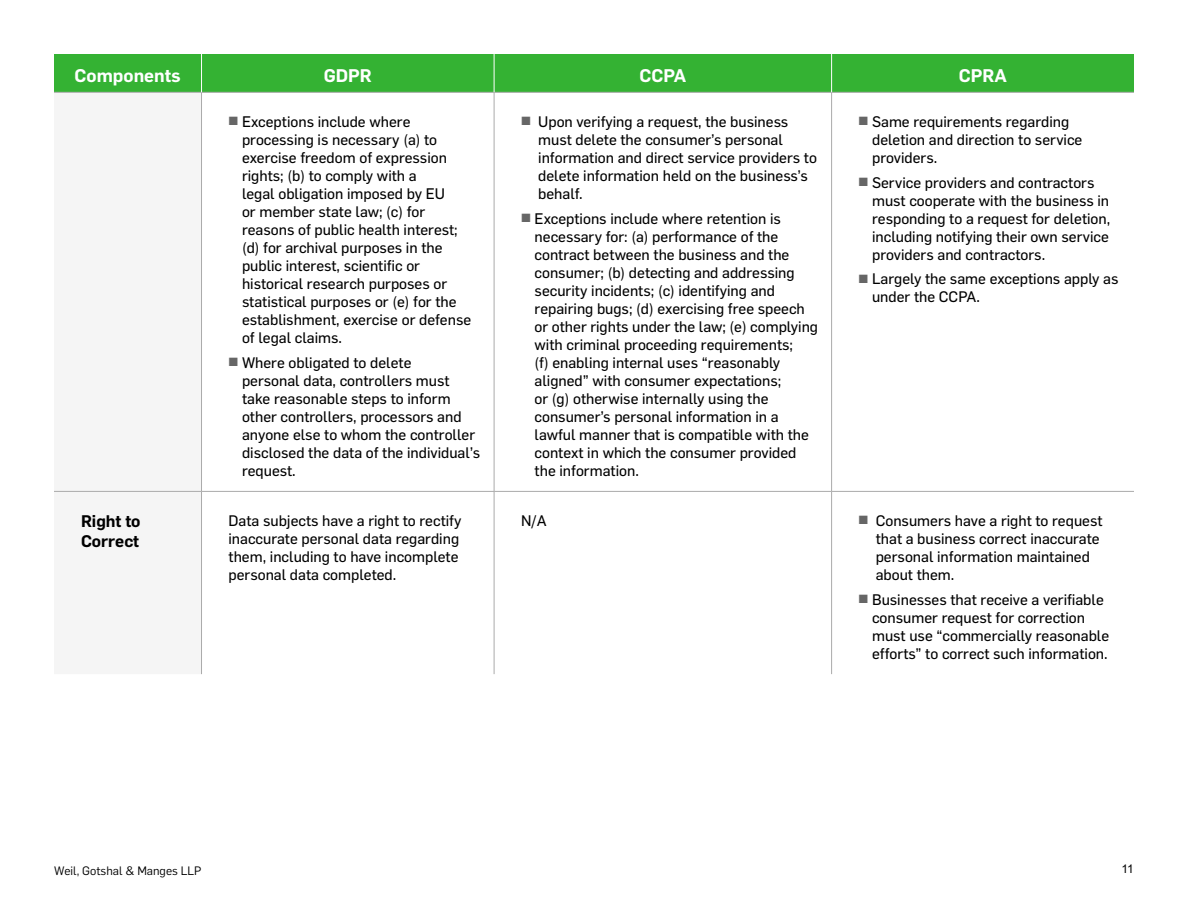
<style>
.page{position:relative;width:1188px;height:918px;background:#fff}
.page>*{position:absolute;margin:0;border:0;box-sizing:border-box;transform-origin:0 0}
.t1{font:600 18px "Flama";color:#fff}
.t2{font:600 16.5px/19.8px "Flama";color:#000}
.t3{font:15px/18px "Flama Basic";color:#000}
.t4{font:12px "Flama";color:#000}
.t5{font:12px "Arial";color:#000}
.s1{color:#666}
</style>
<div class="page">
<div style="left:54px;top:54px;width:1080px;height:38px;background:#34b233"></div>
<hr style="left:54px;top:92px;width:148px;height:1px;background:#aaa">
<hr style="left:202px;top:92px;width:292px;height:1px;background:#aaa">
<hr style="left:201px;top:92px;width:1px;height:399px;background:#aaa">
<hr style="left:494px;top:92px;width:338px;height:1px;background:#aaa">
<hr style="left:494px;top:92px;width:1px;height:399px;background:#aaa">
<hr style="left:832px;top:92px;width:302px;height:1px;background:#aaa">
<hr style="left:831px;top:92px;width:1px;height:399px;background:#aaa">
<hr style="left:54px;top:491px;width:148px;height:1px;background:#aaa">
<hr style="left:202px;top:491px;width:292px;height:1px;background:#aaa">
<hr style="left:201px;top:492px;width:1px;height:182px;background:#aaa">
<hr style="left:494px;top:491px;width:338px;height:1px;background:#aaa">
<hr style="left:494px;top:492px;width:1px;height:182px;background:#aaa">
<hr style="left:832px;top:491px;width:302px;height:1px;background:#aaa">
<hr style="left:831px;top:492px;width:1px;height:182px;background:#aaa">
<hr style="left:201px;top:54px;width:1px;height:38px;background:#fff">
<hr style="left:494px;top:54px;width:1px;height:38px;background:#fff">
<hr style="left:831px;top:54px;width:1px;height:38px;background:#fff">
<p class="t1" style="left:75px;top:62px;width:108px">Components</p>
<p class="t1" style="left:324px;top:62px;width:50px">GDPR</p>
<p class="t1" style="left:639px;top:62px;width:48px">CCPA</p>
<p class="t1" style="left:959px;top:62px;width:50px">CPRA</p>
<p class="t3" style="left:242px;top:112px;width:231px;text-indent:-14px"><span class="s1">▪</span> Exceptions include where processing is necessary (a) to exercise freedom of expression rights; (b) to comply with a<br>legal obligation imposed by EU<br>or member state law; (c) for reasons of public health interest; (d) for archival purposes in the public interest, scientific or historical research purposes or statistical purposes or (e) for the establishment, exercise or defense of legal claims.</p>
<p class="t3" style="left:242px;top:352px;width:240px;text-indent:-14px"><span class="s1">▪</span> Where obligated to delete<br>personal data, controllers must take reasonable steps to inform other controllers, processors and anyone else to whom the controller disclosed the data of the individual’s request.</p>
<p class="t3" style="left:538px;top:112px;width:280px;text-indent:-17px"><span class="s1">▪</span> Upon verifying a request, the business must delete the consumer’s personal information and direct service providers to delete information held on the business’s behalf.</p>
<p class="t3" style="left:535px;top:208px;width:285px;text-indent:-14px"><span class="s1">▪</span> Exceptions include where retention is necessary for: (a) performance of the contract between the business and the consumer; (b) detecting and addressing security incidents; (c) identifying and repairing bugs; (d) exercising free speech or other rights under the law; (e) complying with criminal proceeding requirements;<br>(f) enabling internal uses “reasonably aligned” with consumer expectations;<br>or (g) otherwise internally using the consumer’s personal information in a lawful manner that is compatible with the context in which the consumer provided the information.</p>
<p class="t3" style="left:872px;top:112px;width:212px;text-indent:-14px"><span class="s1">▪</span> Same requirements regarding deletion and direction to service providers.</p>
<p class="t3" style="left:872px;top:172px;width:240px;text-indent:-14px"><span class="s1">▪</span> Service providers and contractors must cooperate with the business in responding to a request for deletion, including notifying their own service providers and contractors.</p>
<p class="t3" style="left:872px;top:269px;width:248px;text-indent:-14px"><span class="s1">▪</span> Largely the same exceptions apply as under the CCPA.</p>
<p class="t2" style="left:81px;top:510px;width:61px">Right to<br>Correct</p>
<p class="t3" style="left:229px;top:511px;width:234px">Data subjects have a right to rectify inaccurate personal data regarding them, including to have incomplete personal data completed.</p>
<p class="t3" style="left:521px;top:511px;width:27px">N/A</p>
<p class="t3" style="left:876px;top:511px;width:228px;text-indent:-17px"><span class="s1">▪</span> Consumers have a right to request that a business correct inaccurate personal information maintained about them.</p>
<p class="t3" style="left:872px;top:589px;width:239px;text-indent:-14px"><span class="s1">▪</span> Businesses that receive a verifiable consumer request for correction must use “commercially reasonable efforts” to correct such information.</p>
<p class="t4" style="left:54px;top:863px;width:149px">Weil, Gotshal &amp; Manges LLP</p>
<p class="t5" style="left:1122px;top:860px;width:14px">11</p>
</div>
